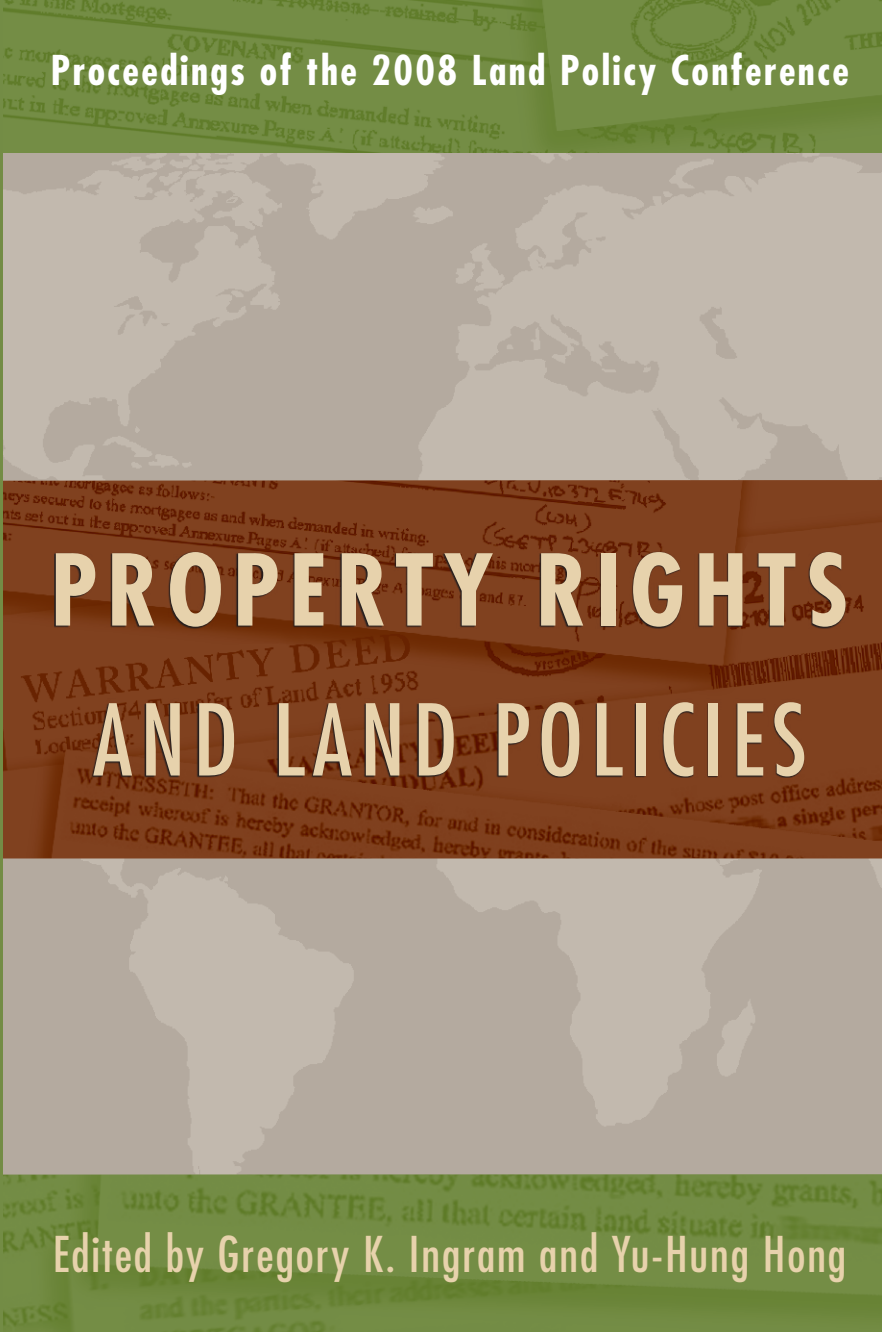
<style>
.page{position:relative;width:882px;height:1332px;background:#fff}
.page>*{position:absolute;margin:0;border:0;box-sizing:border-box;transform-origin:0 0}
.t1{font:condensed 96px "Futura";letter-spacing:.08em;color:#e7d2ac}
.t2{font:700 condensed 96px "Futura";letter-spacing:.1em;color:#e7d2ac}
.t3{font:condensed 48px "Futura";letter-spacing:.04em;color:#e7d2ac}
.t4{font:700 condensed 40px "Futura";letter-spacing:.06em;color:#fff}
</style>
<div class="page">
<img style="left:3px;top:858px;width:879px;height:317px">
<img style="left:3px;top:1175px;width:879px;height:157px">
<img style="left:3px;top:153px;width:879px;height:327px">
<svg style="left:3px;top:0;width:879px;height:153px;background:#708940"></svg>
<img style="left:3px;top:480px;width:879px;height:378px">
<svg style="left:54px;top:551px;width:792px;height:227px;background:#6b361a"></svg>
<hr style="left:0;top:0;width:3px;height:1332px;background:#738c45">
<p class="t4" style="left:51px;top:45px;width:799px">Proceedings of the 2008 Land Policy Conference</p>
<h1 class="t2" style="left:51px;top:528px;width:799px">PROPERTY RIGHTS</h1>
<h1 class="t1" style="left:93px;top:680px;width:715px">and Land Poli cies</h1>
<p class="t3" style="left:53px;top:1224px;width:795px">Edited by Gregory K. Ingram and Yu-Hung Hong</p>
</div>
